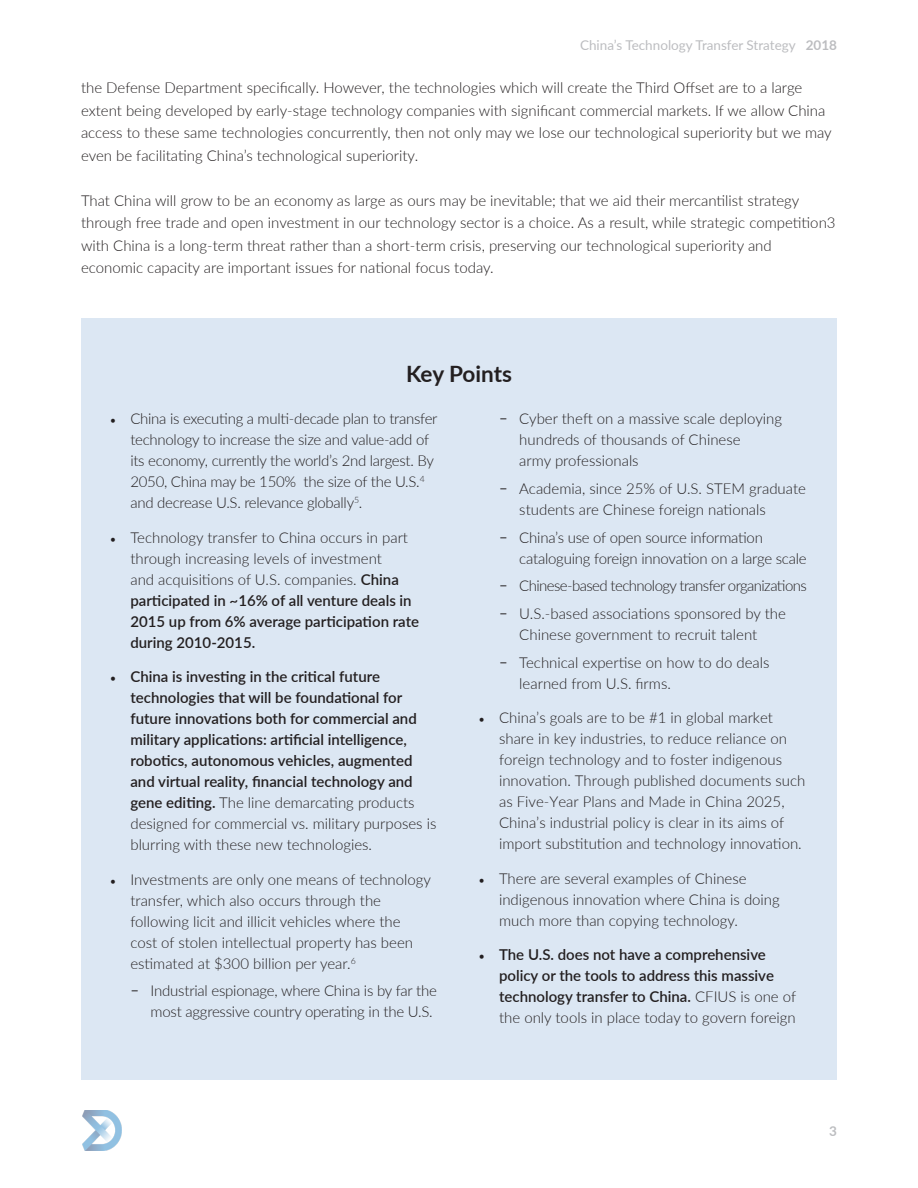
<style>
.page{position:relative;width:918px;height:1188px;background:#fff}
.page>*{position:absolute;margin:0;border:0;box-sizing:border-box;transform-origin:0 0}
.t1{font:700 22.5px "Lato";letter-spacing:-.005em;color:#231f20}
.t2{font:300 15px/21px "Lato";color:#231f20}
.t3{font:600 15px/21px "Lato";color:#231f20}
.t4{font:300 15px/21px "Lato";letter-spacing:-.02em;color:#231f20}
.t5{font:300 15px "Lato";letter-spacing:-.04em;color:#231f20}
.t6{font:13.5px "Lato";color:#bcbdc0}
.t7{font:700 13.5px "Lato";color:#bcbdc0}
.s1{font-weight:700}
.s2{font-family:"Minion Pro";font-weight:400}
.s3{font-weight:600}
.s4{font-family:"Minion Pro"}
.s5{font-weight:300}
.s6{font-weight:400}
</style>
<div class="page">
<img style="left:82px;top:1110px;width:40px;height:40px">
<div style="left:81px;top:319px;width:756px;height:761px;background:#dce7f3"></div>
<p class="t6" style="left:580px;top:35px;width:258px">China’s Technology Transfer Strategy <span class="s1">2018</span></p>
<p class="t2" style="left:81px;top:76px;width:752px;line-height:22.5px">the Defense Department specifically. However, the technologies which will create the Third Offset are to a large extent being developed by early-stage technology companies with significant commercial markets. If we allow China access to these same technologies concurrently, then not only may we lose our technological superiority but we may even be facilitating China’s technological superiority.</p>
<p class="t2" style="left:81px;top:188px;width:756px;line-height:22.5px">That China will grow to be an economy as large as ours may be inevitable; that we aid their mercantilist strategy through free trade and open investment in our technology sector is a choice. As a result, while strategic competition3 with China is a long-term threat rather than a short-term crisis, preserving our technological superiority and economic capacity are important issues for national focus today.</p>
<p class="t1" style="left:406px;top:357px;width:107px">Key Points</p>
<p class="t4" style="left:130px;top:408px;width:309px;text-indent:-20px"><span class="s2">•</span> China is executing a multi-decade plan to transfer technology to increase the size and value-add of its economy, currently the world’s 2nd largest. By 2050, China may be 150% the size of the U.S.<sup>4 </sup>and decrease U.S. relevance globally<sup>5</sup>.</p>
<p class="t2" style="left:130px;top:526px;width:290px;text-indent:-20px"><span class="s2">•</span> Technology transfer to China occurs in part through increasing levels of investment<br>and acquisitions of U.S. companies. <span class="s3">China participated in ~16% of all venture deals in 2015 up from 6% average participation rate during 2010-2015.</span></p>
<p class="t3" style="left:130px;top:665px;width:308px;text-indent:-20px"><span class="s4">•</span> China is investing in the critical future technologies that will be foundational for future innovations both for commercial and military applications: artificial intelligence, robotics, autonomous vehicles, augmented and virtual reality, financial technology and gene editing. <span class="s5">The line demarcating products designed for commercial vs. military purposes is blurring with these new technologies.</span></p>
<p class="t2" style="left:130px;top:868px;width:302px;text-indent:-20px"><span class="s2">•</span> Investments are only one means of technology transfer, which also occurs through the following licit and illicit vehicles where the cost of stolen intellectual property has been estimated at $300 billion per year.<sup>6</sup></p>
<p class="t2" style="left:130px;top:980px;width:308px;text-align:right"><span class="s6">҄</span> Industrial espionage, where China is by far the most aggressive country operating in the U.S.</p>
<p class="t2" style="left:519px;top:408px;width:264px;text-indent:-20px"><span class="s6">҄</span> Cyber theft on a massive scale deploying hundreds of thousands of Chinese<br>army professionals</p>
<p class="t2" style="left:519px;top:477px;width:288px;text-indent:-20px"><span class="s6">҄</span> Academia, since 25% of U.S. STEM graduate students are Chinese foreign nationals</p>
<p class="t2" style="left:519px;top:526px;width:289px;text-indent:-20px"><span class="s6">҄</span> China’s use of open source information cataloguing foreign innovation on a large scale</p>
<p class="t5" style="left:499px;top:575px;width:309px"><span class="s6">҄</span> Chinese-based technology transfer organizations</p>
<p class="t2" style="left:499px;top:603px;width:288px;text-align:center"><span class="s6">҄</span> U.S.-based associations sponsored by the<br>Chinese government to recruit talent</p>
<p class="t2" style="left:519px;top:651px;width:252px;text-indent:-20px"><span class="s6">҄</span> Technical expertise on how to do deals learned from U.S. firms.</p>
<p class="t2" style="left:499px;top:707px;width:308px;text-indent:-20px"><span class="s2">•</span> China’s goals are to be #1 in global market share in key industries, to reduce reliance on foreign technology and to foster indigenous innovation. Through published documents such as Five-Year Plans and Made in China 2025, China’s industrial policy is clear in its aims of import substitution and technology innovation.</p>
<p class="t2" style="left:499px;top:867px;width:282px;text-indent:-20px"><span class="s2">•</span> There are several examples of Chinese indigenous innovation where China is doing much more than copying technology.</p>
<p class="t3" style="left:499px;top:944px;width:299px;text-indent:-20px"><span class="s4">•</span> The U.S. does not have a comprehensive policy or the tools to address this massive technology transfer to China. <span class="s5">CFIUS is one of the only tools in place today to govern foreign</span></p>
<p class="t7" style="left:829px;top:1121px;width:9px">3</p>
</div>
